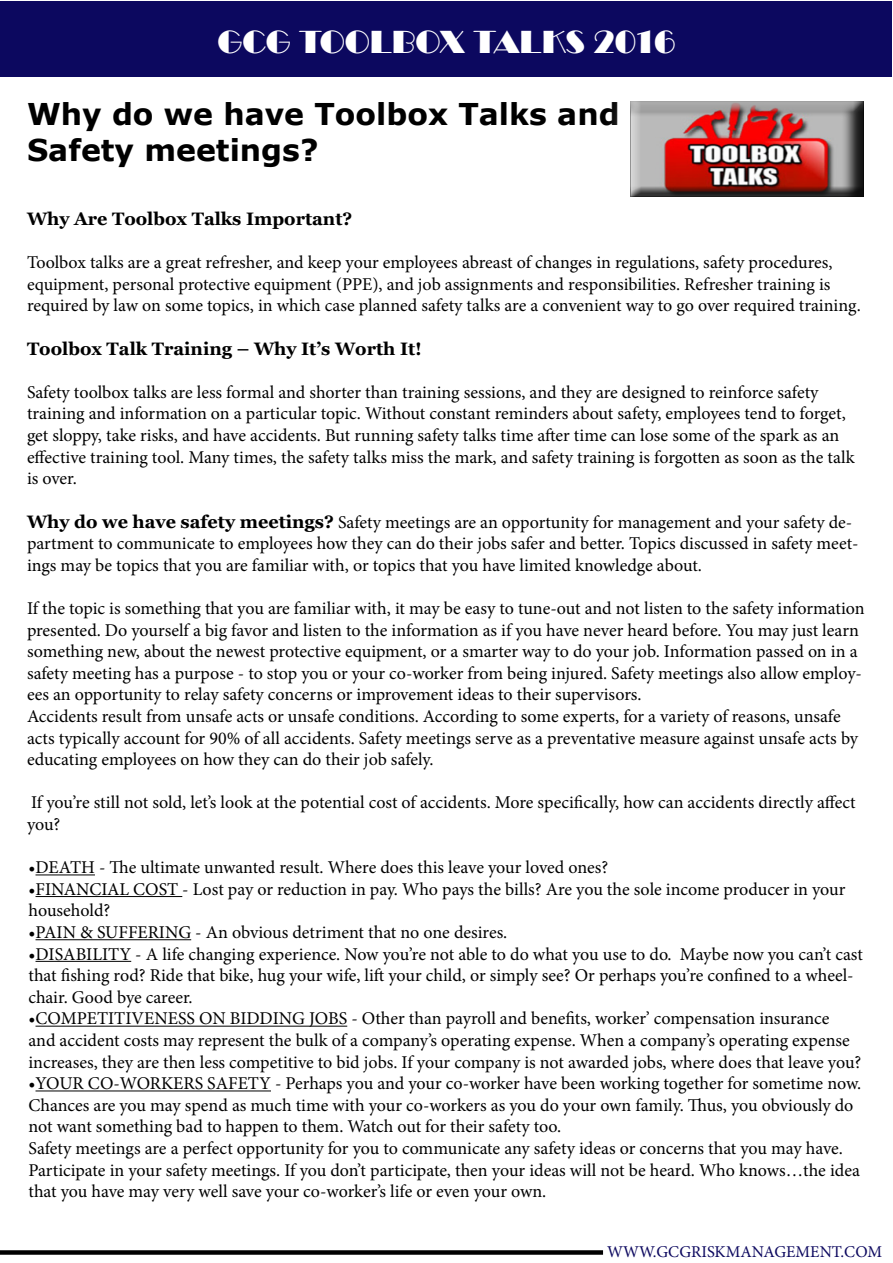
<style>
.page{position:relative;width:893px;height:1263px;background:#fff}
.page>*{position:absolute;margin:0;border:0;box-sizing:border-box;transform-origin:0 0}
.t1{font:33px "Broadway";color:#fff}
.t2{font:700 30px/36px "Verdana";color:#000}
.t3{font:18px/21.6px "Minion Pro";letter-spacing:-.005em;color:#000}
.t4{font:700 18px "Vani";color:#000}
.t5{font:16.5px "Minion Pro";color:#0c085f}
.s1{font-family:"Vani";font-weight:700}
</style>
<div class="page">
<div style="left:1px;top:1px;width:891px;height:75px;background:#0c085f"></div>
<hr style="left:36px;top:874px;width:59px;height:1px;background:#000">
<hr style="left:36px;top:896px;width:146px;height:1px;background:#000">
<hr style="left:36px;top:939px;width:155px;height:1px;background:#000">
<hr style="left:36px;top:961px;width:95px;height:1px;background:#000">
<hr style="left:36px;top:1026px;width:311px;height:1px;background:#000">
<hr style="left:36px;top:1090px;width:235px;height:1px;background:#000">
<div style="left:0;top:1250px;width:603px;height:5px;background:#000"></div>
<div style="left:602px;top:74px;width:289px;height:150px;background:#fff"></div>
<div style="left:628px;top:100px;width:236px;height:93px;background:#fff;opacity:.75"></div>
<div style="left:628px;top:102px;width:236px;height:96px;background:#000;opacity:.75"></div>
<p class="t1" style="left:218px;top:23px;width:459px">GCG TOOLBOX TALKS 2016</p>
<p class="t2" style="left:27px;top:95px;width:594px">Why do we have Toolbox Talks and<br>Safety meetings?</p>
<p class="t4" style="left:27px;top:208px;width:327px">Why Are Toolbox Talks Important?</p>
<p class="t3" style="left:27px;top:252px;width:835px">Toolbox talks are a great refresher, and keep your employees abreast of changes in regulations, safety procedures, equipment, personal protective equipment (PPE), and job assignments and responsibilities. Refresher training is required by law on some topics, in which case planned safety talks are a convenient way to go over required training.</p>
<p class="t4" style="left:27px;top:338px;width:396px">Toolbox Talk Training – Why It’s Worth It!</p>
<p class="t3" style="left:27px;top:381px;width:829px">Safety toolbox talks are less formal and shorter than training sessions, and they are designed to reinforce safety training and information on a particular topic. Without constant reminders about safety, employees tend to forget, get sloppy, take risks, and have accidents. But running safety talks time after time can lose some of the spark as an effective training tool. Many times, the safety talks miss the mark, and safety training is forgotten as soon as the talk is over.</p>
<p class="t3" style="left:27px;top:511px;width:833px"><span class="s1">Why do we have safety meetings?</span> Safety meetings are an opportunity for management and your safety de&shy;partment to communicate to employees how they can do their jobs safer and better. Topics discussed in safety meet&shy;ings may be topics that you are familiar with, or topics that you have limited knowledge about.</p>
<p class="t3" style="left:27px;top:597px;width:839px">If the topic is something that you are familiar with, it may be easy to tune-out and not listen to the safety information presented. Do yourself a big favor and listen to the information as if you have never heard before. You may just learn something new, about the newest protective equipment, or a smarter way to do your job. Information passed on in a safety meeting has a purpose - to stop you or your co-worker from being injured. Safety meetings also allow employ&shy;ees an opportunity to relay safety concerns or improvement ideas to their supervisors.</p>
<p class="t3" style="left:27px;top:705px;width:833px">Accidents result from unsafe acts or unsafe conditions. According to some experts, for a variety of reasons, unsafe acts typically account for 90% of all accidents. Safety meetings serve as a preventative measure against unsafe acts by educating employees on how they can do their job safely.</p>
<p class="t3" style="left:27px;top:792px;width:830px">If you’re still not sold, let’s look at the potential cost of accidents. More specifically, how can accidents directly affect you?</p>
<p class="t3" style="left:28px;top:857px;width:581px">•DEATH - The ultimate unwanted result. Where does this leave your loved ones?</p>
<p class="t3" style="left:28px;top:878px;width:818px">•FINANCIAL COST - Lost pay or reduction in pay. Who pays the bills? Are you the sole income producer in your household?</p>
<p class="t3" style="left:28px;top:921px;width:480px">•PAIN &amp; SUFFERING - An obvious detriment that no one desires.</p>
<p class="t3" style="left:28px;top:943px;width:836px">•DISABILITY - A life changing experience. Now you’re not able to do what you use to do. Maybe now you can’t cast that fishing rod? Ride that bike, hug your wife, lift your child, or simply see? Or perhaps you’re confined to a wheel&shy;chair. Good bye career.</p>
<p class="t3" style="left:28px;top:1008px;width:834px">•COMPETITIVENESS ON BIDDING JOBS - Other than payroll and benefits, worker’ compensation insurance<br>and accident costs may represent the bulk of a company’s operating expense. When a company’s operating expense increases, they are then less competitive to bid jobs. If your company is not awarded jobs, where does that leave you?</p>
<p class="t3" style="left:28px;top:1073px;width:834px">•YOUR CO-WORKERS SAFETY - Perhaps you and your co-worker have been working together for sometime now.<br>Chances are you may spend as much time with your co-workers as you do your own family. Thus, you obviously do not want something bad to happen to them. Watch out for their safety too.</p>
<p class="t3" style="left:28px;top:1137px;width:833px">Safety meetings are a perfect opportunity for you to communicate any safety ideas or concerns that you may have.<br>Participate in your safety meetings. If you don’t participate, then your ideas will not be heard. Who knows…the idea that you have may very well save your co-worker’s life or even your own.</p>
<p class="t5" style="left:607px;top:1241px;width:277px">WWW.GCGRISKMANAGEMENT.COM</p>
</div>
